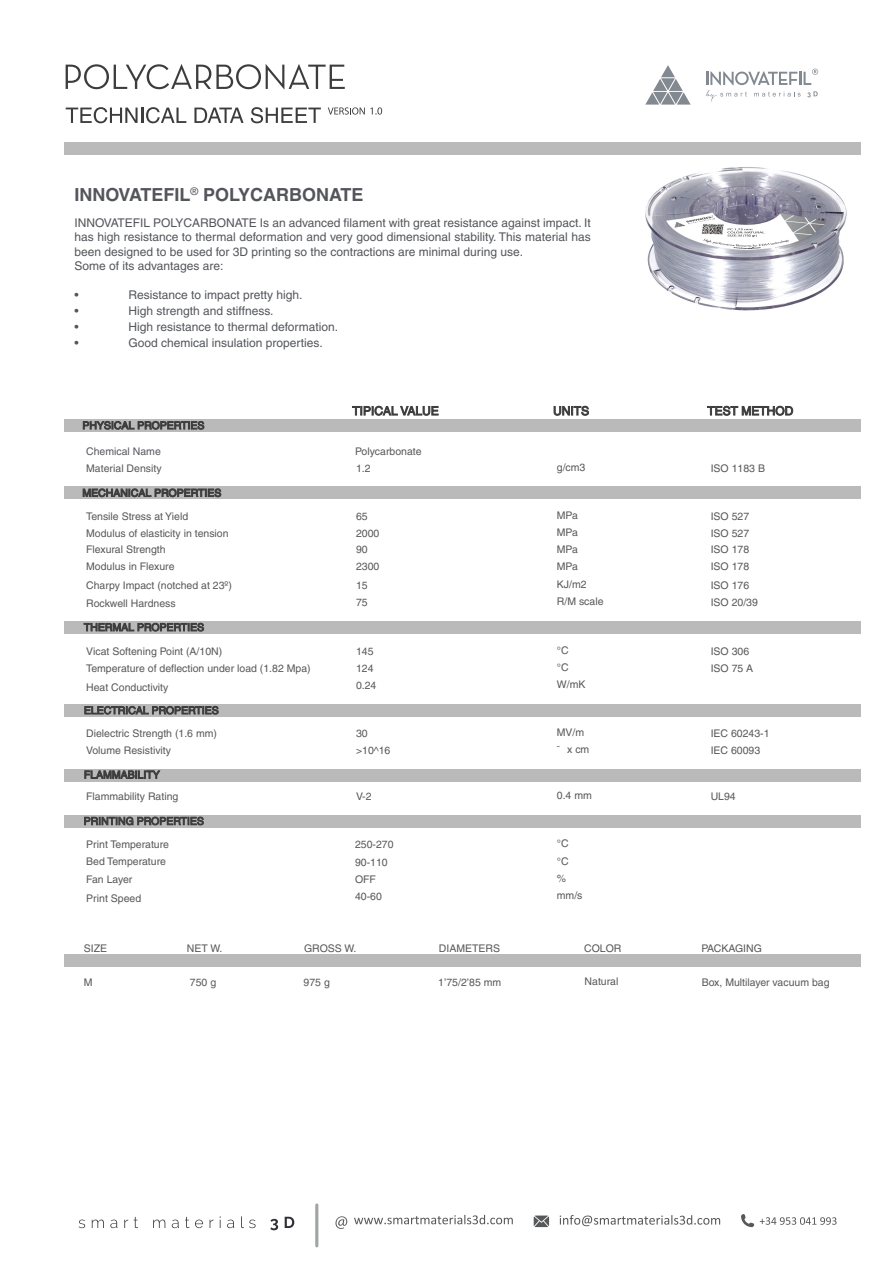
<style>
.page{position:relative;width:893px;height:1263px;background:#fff}
.page>*{position:absolute;margin:0;border:0;box-sizing:border-box;transform-origin:0 0}
.t1{font:700 18px "Helvetica";color:#54555b}
.t2{font:12px/14.4px "Helvetica";color:#54555b}
.t3{font:10.5px "Helvetica";color:#57585a}
.t4{font:10.5px "Helvetica";color:#3e3e3f}
.t5{font:10.5px "Helvetica";color:#57585e}
.s1{font-family:"Myriad Pro"}
</style>
<div class="page">
<svg style="left:645px;top:65px;width:46px;height:40px"></svg>
<svg style="left:706px;top:69px;width:112px;height:33px"></svg>
<div style="left:65px;top:954px;width:796px;height:13px;background:#b9bab9"></div>
<img style="left:645px;top:167px;width:202px;height:144px">
<svg style="left:66px;top:107px;width:120px;height:16px"></svg>
<svg style="left:194px;top:108px;width:50px;height:15px"></svg>
<svg style="left:251px;top:107px;width:70px;height:16px"></svg>
<svg style="left:328px;top:107px;width:54px;height:8px"></svg>
<div style="left:65px;top:142px;width:796px;height:13px;background:#b9bab9"></div>
<svg style="left:354px;top:1215px;width:159px;height:9px"></svg>
<svg style="left:760px;top:1217px;width:77px;height:8px"></svg>
<svg style="left:741px;top:1214px;width:13px;height:13px"></svg>
<svg style="left:560px;top:1215px;width:160px;height:11px"></svg>
<svg style="left:534px;top:1215px;width:15px;height:12px"></svg>
<svg style="left:335px;top:1216px;width:12px;height:13px"></svg>
<svg style="left:79px;top:1219px;width:6px;height:9px"></svg>
<svg style="left:92px;top:1219px;width:12px;height:9px"></svg>
<svg style="left:110px;top:1219px;width:7px;height:9px"></svg>
<svg style="left:124px;top:1220px;width:4px;height:8px"></svg>
<svg style="left:134px;top:1217px;width:4px;height:11px"></svg>
<svg style="left:153px;top:1219px;width:12px;height:9px"></svg>
<svg style="left:172px;top:1219px;width:7px;height:9px"></svg>
<svg style="left:185px;top:1217px;width:4px;height:11px"></svg>
<svg style="left:195px;top:1219px;width:8px;height:9px"></svg>
<svg style="left:227px;top:1219px;width:7px;height:9px"></svg>
<svg style="left:241px;top:1216px;width:15px;height:12px"></svg>
<svg style="left:270px;top:1219px;width:8px;height:11px"></svg>
<svg style="left:285px;top:1217px;width:9px;height:11px"></svg>
<hr style="left:315px;top:1205px;width:3px;height:41px;background:#a2a6a7">
<svg style="left:66px;top:64px;width:279px;height:25px"></svg>
<div style="left:65px;top:419px;width:796px;height:13px;background:#b9bab9"></div>
<div style="left:65px;top:815px;width:796px;height:12px;background:#b9bab9"></div>
<svg style="left:707px;top:405px;width:86px;height:11px"></svg>
<svg style="left:554px;top:406px;width:35px;height:10px"></svg>
<svg style="left:352px;top:405px;width:87px;height:11px"></svg>
<svg style="left:83px;top:420px;width:121px;height:10px"></svg>
<div style="left:65px;top:621px;width:796px;height:13px;background:#b9bab9"></div>
<svg style="left:84px;top:622px;width:120px;height:10px"></svg>
<div style="left:65px;top:704px;width:796px;height:13px;background:#b9bab9"></div>
<svg style="left:84px;top:705px;width:135px;height:10px"></svg>
<div style="left:65px;top:486px;width:796px;height:13px;background:#b9bab9"></div>
<svg style="left:84px;top:817px;width:120px;height:8px"></svg>
<div style="left:65px;top:769px;width:796px;height:12px;background:#b9bab9"></div>
<svg style="left:84px;top:770px;width:76px;height:9px"></svg>
<svg style="left:83px;top:488px;width:138px;height:10px"></svg>
<h1 class="t1" style="left:74px;top:183px;width:291px">INNOVATEFIL<sup>®</sup> POLYCARBONATE</h1>
<p class="t2" style="left:74px;top:216px;width:518px">INNOVATEFIL POLYCARBONATE Is an advanced filament with great resistance against impact. It has high resistance to thermal deformation and very good dimensional stability. This material has been designed to be used for 3D printing so the contractions are minimal during use.<br>Some of its advantages are:</p>
<p class="t2" style="left:74px;top:288px;width:6px">•</p>
<p class="t2" style="left:128px;top:288px;width:176px">Resistance to impact pretty high.</p>
<p class="t2" style="left:74px;top:303px;width:6px">•</p>
<p class="t2" style="left:128px;top:303px;width:147px">High strength and stiffness.</p>
<p class="t2" style="left:74px;top:319px;width:6px">•</p>
<p class="t2" style="left:128px;top:319px;width:211px">High resistance to thermal deformation.</p>
<p class="t2" style="left:74px;top:335px;width:6px">•</p>
<p class="t2" style="left:128px;top:335px;width:196px">Good chemical insulation properties.</p>
<p class="t5" style="left:86px;top:445px;width:76px">Chemical Name</p>
<p class="t3" style="left:355px;top:445px;width:68px">Polycarbonate</p>
<p class="t3" style="left:86px;top:462px;width:77px">Material Density</p>
<p class="t3" style="left:356px;top:462px;width:16px">1.2</p>
<p class="t3" style="left:557px;top:461px;width:30px">g/cm3</p>
<p class="t3" style="left:86px;top:510px;width:104px">Tensile Stress at Yield</p>
<p class="t3" style="left:356px;top:510px;width:13px">65</p>
<p class="t3" style="left:557px;top:509px;width:23px">MPa</p>
<p class="t3" style="left:86px;top:544px;width:81px">Flexural Strength</p>
<p class="t3" style="left:356px;top:544px;width:13px">90</p>
<p class="t3" style="left:557px;top:543px;width:23px">MPa</p>
<p class="t4" style="left:82px;top:487px;width:140px">MECHANICAL PROPERTIES</p>
<p class="t3" style="left:86px;top:527px;width:144px">Modulus of elasticity in tension</p>
<p class="t3" style="left:356px;top:527px;width:25px">2000</p>
<p class="t3" style="left:557px;top:526px;width:23px">MPa</p>
<p class="t3" style="left:711px;top:462px;width:56px">ISO 1183 B</p>
<p class="t3" style="left:711px;top:510px;width:40px">ISO 527</p>
<p class="t3" style="left:711px;top:544px;width:40px">ISO 178</p>
<p class="t3" style="left:711px;top:527px;width:40px">ISO 527</p>
<p class="t3" style="left:86px;top:560px;width:90px">Modulus in Flexure</p>
<p class="t3" style="left:356px;top:560px;width:25px">2300</p>
<p class="t3" style="left:557px;top:560px;width:23px">MPa</p>
<p class="t3" style="left:356px;top:579px;width:13px">15</p>
<p class="t3" style="left:557px;top:578px;width:31px">KJ/m2</p>
<p class="t3" style="left:711px;top:560px;width:40px">ISO 178</p>
<p class="t3" style="left:86px;top:579px;width:147px">Charpy Impact (notched at 23º)</p>
<p class="t3" style="left:711px;top:579px;width:40px">ISO 176</p>
<p class="t3" style="left:86px;top:597px;width:91px">Rockwell Hardness</p>
<p class="t3" style="left:356px;top:596px;width:13px">75</p>
<p class="t3" style="left:557px;top:595px;width:48px">R/M scale</p>
<p class="t3" style="left:711px;top:596px;width:49px">ISO 20/39</p>
<p class="t3" style="left:86px;top:645px;width:138px">Vicat Softening Point (A/10N)</p>
<p class="t3" style="left:356px;top:645px;width:19px">145</p>
<p class="t3" style="left:557px;top:645px;width:13px">°C</p>
<p class="t3" style="left:86px;top:681px;width:84px">Heat Conductivity</p>
<p class="t3" style="left:356px;top:679px;width:22px">0.24</p>
<p class="t3" style="left:557px;top:678px;width:30px">W/mK</p>
<p class="t3" style="left:86px;top:662px;width:226px">Temperature of deflection under load (1.82 Mpa)</p>
<p class="t3" style="left:356px;top:662px;width:19px">124</p>
<p class="t3" style="left:557px;top:661px;width:13px">°C</p>
<p class="t3" style="left:711px;top:645px;width:40px">ISO 306</p>
<p class="t3" style="left:711px;top:662px;width:44px">ISO 75 A</p>
<p class="t3" style="left:86px;top:727px;width:132px">Dielectric Strength (1.6 mm)</p>
<p class="t3" style="left:356px;top:727px;width:13px">30</p>
<p class="t3" style="left:557px;top:727px;width:29px">MV/m</p>
<p class="t3" style="left:711px;top:727px;width:60px">IEC 60243-1</p>
<p class="t3" style="left:86px;top:744px;width:86px">Volume Resistivity</p>
<p class="t3" style="left:356px;top:744px;width:36px">&gt;10^16</p>
<p class="t3" style="left:557px;top:743px;width:34px"><span class="s1">˜</span> x cm</p>
<p class="t3" style="left:711px;top:744px;width:51px">IEC 60093</p>
<p class="t4" style="left:84px;top:769px;width:77px">FLAMMABILITY</p>
<p class="t3" style="left:86px;top:790px;width:94px">Flammability Rating</p>
<p class="t3" style="left:356px;top:790px;width:17px">V-2</p>
<p class="t3" style="left:557px;top:789px;width:37px">0.4 mm</p>
<p class="t3" style="left:711px;top:790px;width:27px">UL94</p>
<p class="t3" style="left:86px;top:838px;width:84px">Print Temperature</p>
<p class="t3" style="left:355px;top:838px;width:40px">250-270</p>
<p class="t3" style="left:557px;top:837px;width:13px">°C</p>
<p class="t3" style="left:86px;top:855px;width:81px">Bed Temperature</p>
<p class="t3" style="left:355px;top:856px;width:34px">90-110</p>
<p class="t3" style="left:557px;top:856px;width:13px">°C</p>
<p class="t3" style="left:86px;top:873px;width:48px">Fan Layer</p>
<p class="t3" style="left:355px;top:873px;width:23px">OFF</p>
<p class="t3" style="left:557px;top:872px;width:11px">%</p>
<p class="t3" style="left:86px;top:892px;width:57px">Print Speed</p>
<p class="t3" style="left:355px;top:890px;width:28px">40-60</p>
<p class="t3" style="left:557px;top:889px;width:27px">mm/s</p>
<p class="t3" style="left:84px;top:942px;width:25px">SIZE</p>
<p class="t3" style="left:187px;top:942px;width:37px">NET W.</p>
<p class="t3" style="left:304px;top:942px;width:54px">GROSS W.</p>
<p class="t3" style="left:439px;top:942px;width:63px">DIAMETERS</p>
<p class="t3" style="left:584px;top:942px;width:39px">COLOR</p>
<p class="t3" style="left:701px;top:942px;width:62px">PACKAGING</p>
<p class="t3" style="left:84px;top:976px;width:10px">M</p>
<p class="t3" style="left:190px;top:976px;width:28px">750 g</p>
<p class="t3" style="left:304px;top:976px;width:28px">975 g</p>
<p class="t3" style="left:438px;top:976px;width:65px">1’75/2’85 mm</p>
<p class="t3" style="left:585px;top:975px;width:35px">Natural</p>
<p class="t3" style="left:702px;top:976px;width:129px">Box, Multilayer vacuum bag</p>
</div>
